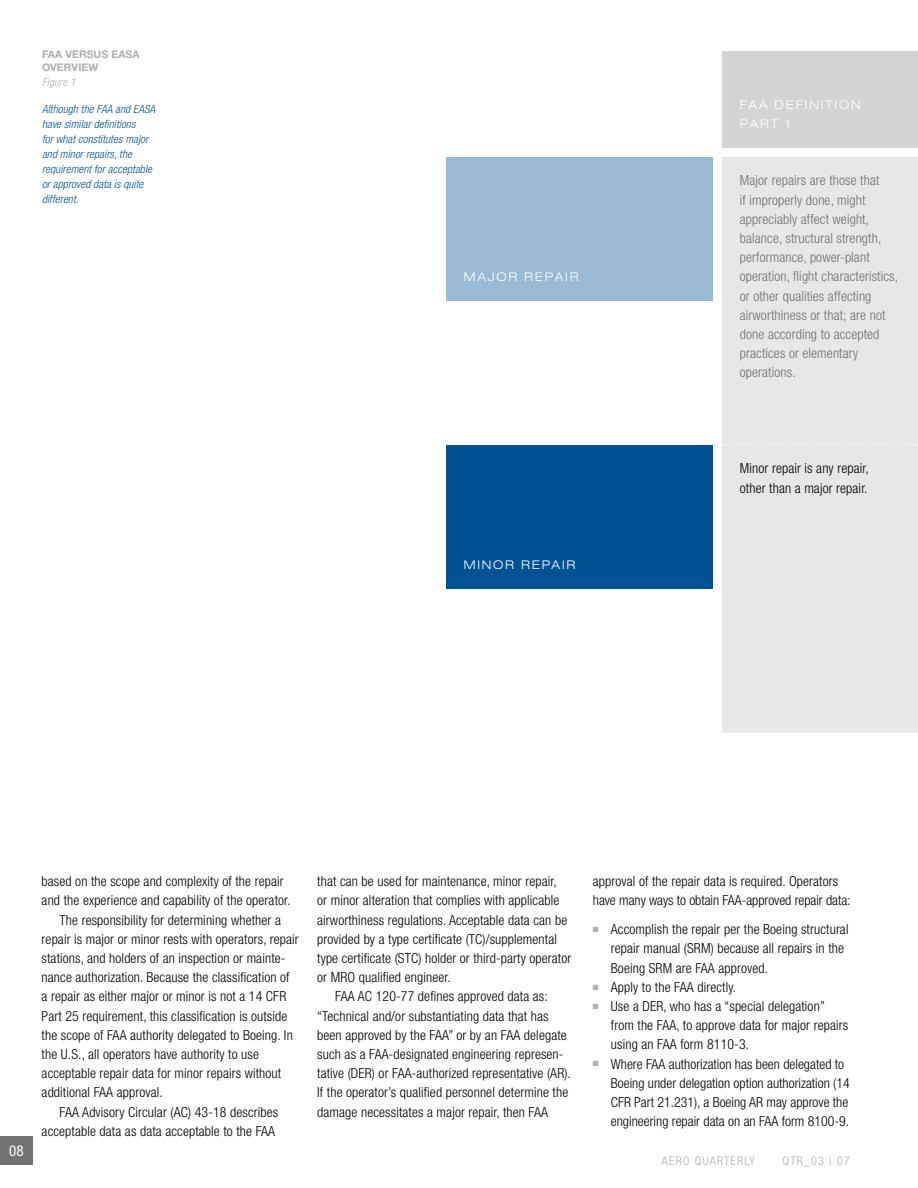
<style>
.page{position:relative;width:918px;height:1188px;background:#fff}
.page>*{position:absolute;margin:0;border:0;box-sizing:border-box;transform-origin:0 0}
.t1{font:condensed 15px "Helvetica Neue LT Std";color:#fff}
.t2{font:300 condensed 13.8px/19.2px "Helvetica Neue LT Std";letter-spacing:.01em;color:#000}
.t3{font:300 condensed 13.8px/19.2px "Helvetica Neue LT Std";letter-spacing:.01em;color:#717073}
.t4{font:300 expanded 12px/19.2px "Helvetica Neue LT Std";letter-spacing:.15em;color:#fff}
.t5{font:300 condensed 12px "Helvetica Neue LT Std";letter-spacing:.1em;color:#adafb2}
.t6{font:italic 300 condensed 11.25px/15px "Helvetica Neue LT Std";letter-spacing:.01em;color:#005295}
.t7{font:italic 300 condensed 11.25px "Helvetica Neue LT Std";letter-spacing:.01em;color:#adafb2}
.t8{font:700 10.5px/12.8px "Helvetica Neue LT Std";letter-spacing:.01em;color:#adafb2}
</style>
<div class="page">
<div style="left:0;top:1136px;width:33px;height:29px;background:#717073"></div>
<div style="left:722px;top:51px;width:196px;height:97px;background:#d4d4d5"></div>
<div style="left:446px;top:157px;width:267px;height:144px;background:#99bad5"></div>
<div style="left:446px;top:445px;width:267px;height:144px;background:#005295"></div>
<div style="left:723px;top:157px;width:195px;height:576px;background:#e6e7e8"></div>
<p class="t8" style="left:42px;top:48px;width:99px">FAA VERSUS EASA<br>OVERVIEW</p>
<p class="t7" style="left:42px;top:76px;width:35px">Figure 1</p>
<p class="t6" style="left:42px;top:102px;width:115px">Although the FAA and EASA have similar definitions<br>for what constitutes major and minor repairs, the requirement for acceptable or approved data is quite different.</p>
<p class="t4" style="left:740px;top:95px;width:122px">FAA DEFINITION<br>PART 1</p>
<p class="t3" style="left:740px;top:171px;width:160px">Major repairs are those that<br>if improperly done, might appreciably affect weight, balance, structural strength, performance, power-plant operation, flight characteristics, or other qualities affecting airworthiness or that; are not done according to accepted practices or elementary operations.</p>
<p class="t4" style="left:464px;top:267px;width:116px">MAJOR REPAIR</p>
<p class="t4" style="left:464px;top:555px;width:113px">MINOR REPAIR</p>
<p class="t2" style="left:740px;top:459px;width:130px">Minor repair is any repair, other than a major repair.</p>
<p class="t1" style="left:9px;top:1142px;width:16px">08</p>
<p class="t2" style="left:42px;top:872px;width:244px">based on the scope and complexity of the repair</p>
<p class="t2" style="left:42px;top:891px;width:250px">and the experience and capability of the operator.</p>
<p class="t2" style="left:60px;top:910px;width:223px">The responsibility for determining whether a</p>
<p class="t2" style="left:42px;top:929px;width:259px">repair is major or minor rests with operators, repair</p>
<p class="t2" style="left:42px;top:948px;width:244px">stations, and holders of an inspection or mainte-</p>
<p class="t2" style="left:42px;top:968px;width:250px">nance authorization. Because the classification of</p>
<p class="t2" style="left:42px;top:987px;width:245px">a repair as either major or minor is not a 14 CFR</p>
<p class="t2" style="left:42px;top:1006px;width:247px">Part 25 requirement, this classification is outside</p>
<p class="t2" style="left:42px;top:1025px;width:253px">the scope of FAA authority delegated to Boeing. In</p>
<p class="t2" style="left:42px;top:1044px;width:219px">the U.S., all operators have authority to use</p>
<p class="t2" style="left:42px;top:1064px;width:241px">acceptable repair data for minor repairs without</p>
<p class="t2" style="left:42px;top:1083px;width:123px">additional FAA approval.</p>
<p class="t2" style="left:60px;top:1102px;width:220px">FAA Advisory Circular (AC) 43-18 describes</p>
<p class="t2" style="left:42px;top:1121px;width:228px">acceptable data as data acceptable to the FAA</p>
<p class="t2" style="left:317px;top:872px;width:256px">that can be used for maintenance, minor repair,<br>or minor alteration that complies with applicable airworthiness regulations. Acceptable data can be provided by a type certificate (TC)/supplemental type certificate (STC) holder or third-party operator or MRO</p>
<p class="t2" style="left:359px;top:968px;width:93px">qualified engineer.</p>
<p class="t2" style="left:335px;top:987px;width:214px">FAA AC 120-77 defines approved data as:</p>
<p class="t2" style="left:317px;top:1006px;width:233px">“Technical and/or substantiating data that has</p>
<p class="t2" style="left:317px;top:1025px;width:251px">been approved by the FAA” or by an FAA delegate</p>
<p class="t2" style="left:317px;top:1044px;width:246px">such as a FAA-designated engineering represen-</p>
<p class="t2" style="left:317px;top:1064px;width:255px">tative (DER) or FAA-authorized representative (AR).</p>
<p class="t2" style="left:317px;top:1083px;width:252px">If the operator’s qualified personnel determine the</p>
<p class="t2" style="left:317px;top:1102px;width:225px">damage necessitates a major repair, then FAA</p>
<p class="t2" style="left:593px;top:872px;width:259px">approval of the repair data is required. Operators have many ways to obtain FAA-approved repair data:</p>
<p class="t2" style="left:611px;top:920px;width:239px;text-indent:-18px"><sup>■</sup> Accomplish the repair per the Boeing structural repair manual (SRM) because all repairs in the<br>Boeing SRM are FAA approved.</p>
<p class="t2" style="left:593px;top:977px;width:145px"><sup>■</sup> Apply to the FAA directly.</p>
<p class="t2" style="left:611px;top:996px;width:239px;text-indent:-18px"><sup>■</sup> Use a DER, who has a “special delegation” from the FAA, to approve data for major repairs using an FAA form 8110-3.</p>
<p class="t2" style="left:611px;top:1054px;width:240px;text-indent:-18px"><sup>■</sup> Where FAA authorization has been delegated to Boeing under delegation option authorization (14<br>CFR Part 21.231), a Boeing AR may approve the engineering repair data on an FAA form 8100-9.</p>
<p class="t5" style="left:662px;top:1153px;width:94px">aero quarterly</p>
<p class="t5" style="left:783px;top:1153px;width:69px">qtr_03 | 07</p>
</div>
